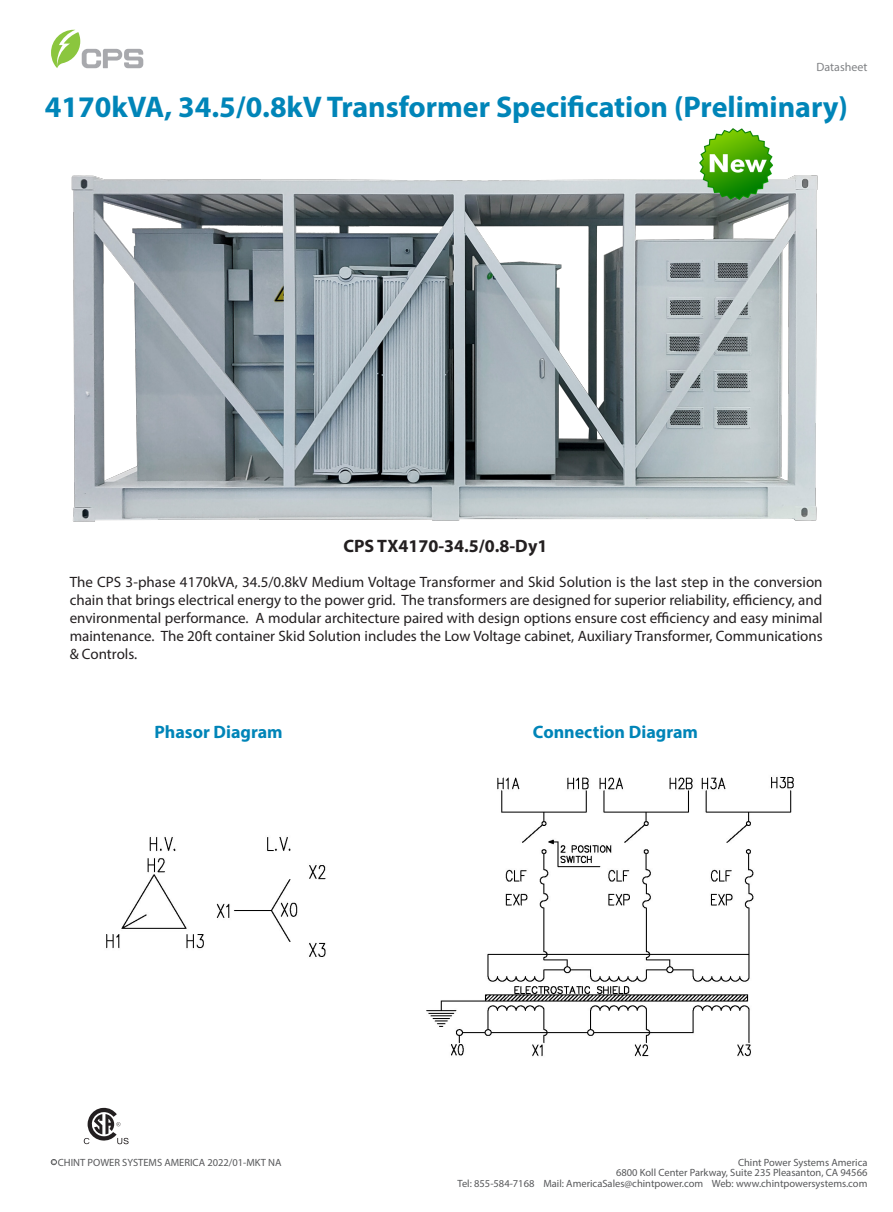
<style>
.page{position:relative;width:893px;height:1212px;background:#fff}
.page>*{position:absolute;margin:0;border:0;box-sizing:border-box;transform-origin:0 0}
.t1{font:700 30px "Myriad Pro";color:#0085b8}
.t2{font:700 18px "Myriad Pro";color:#0085b8}
.t3{font:700 18px "Myriad Pro";color:#231f20}
.t4{font:15px/18px "Myriad Pro";color:#231f20;text-align:justify}
.t5{font:12px "Myriad Pro";color:#808285}
.t6{font:10.5px "Myriad Pro";color:#57585a}
</style>
<div class="page">
<svg style="left:51px;top:30px;width:93px;height:38px"></svg>
<img style="left:71px;top:175px;width:747px;height:347px">
<svg style="left:51px;top:1159px;width:6px;height:6px"></svg>
<svg style="left:84px;top:1107px;width:45px;height:37px"></svg>
<img style="left:692px;top:128px;width:121px;height:112px">
<img style="left:106px;top:777px;width:688px;height:280px">
<p class="t5" style="left:817px;top:60px;width:52px">Datasheet</p>
<p class="t1" style="left:45px;top:87px;width:804px">4170kVA, 34.5/0.8kV Transformer Specification (Preliminary)</p>
<p class="t3" style="left:343px;top:534px;width:205px">CPS TX4170-34.5/0.8-Dy1</p>
<p class="t4" style="left:70px;top:572px;width:755px">The CPS 3-phase 4170kVA, 34.5/0.8kV Medium Voltage Transformer and Skid Solution is the last step in the conversion chain that brings electrical energy to the power grid. The transformers are designed for superior reliability, efficiency, and environmental performance. A modular architecture paired with design options ensure cost efficiency and easy minimal maintenance. The 20ft container Skid Solution includes the Low Voltage cabinet, Auxiliary Transformer, Communications &amp; Controls.</p>
<p class="t2" style="left:154px;top:720px;width:130px">Phasor Diagram</p>
<p class="t2" style="left:533px;top:720px;width:167px">Connection Diagram</p>
<p class="t6" style="left:58px;top:1155px;width:225px">CHINT POWER SYSTEMS AMERICA 2022/01-MKT NA</p>
<p class="t6" style="left:738px;top:1155px;width:131px">Chint Power Systems America</p>
<p class="t6" style="left:616px;top:1166px;width:253px">6800 Koll Center Parkway, Suite 235 Pleasanton, CA 94566</p>
<p class="t6" style="left:458px;top:1176px;width:411px">Tel: 855-584-7168 Mail: AmericaSales@chintpower.com Web: www.chintpowersystems.com</p>
</div>
